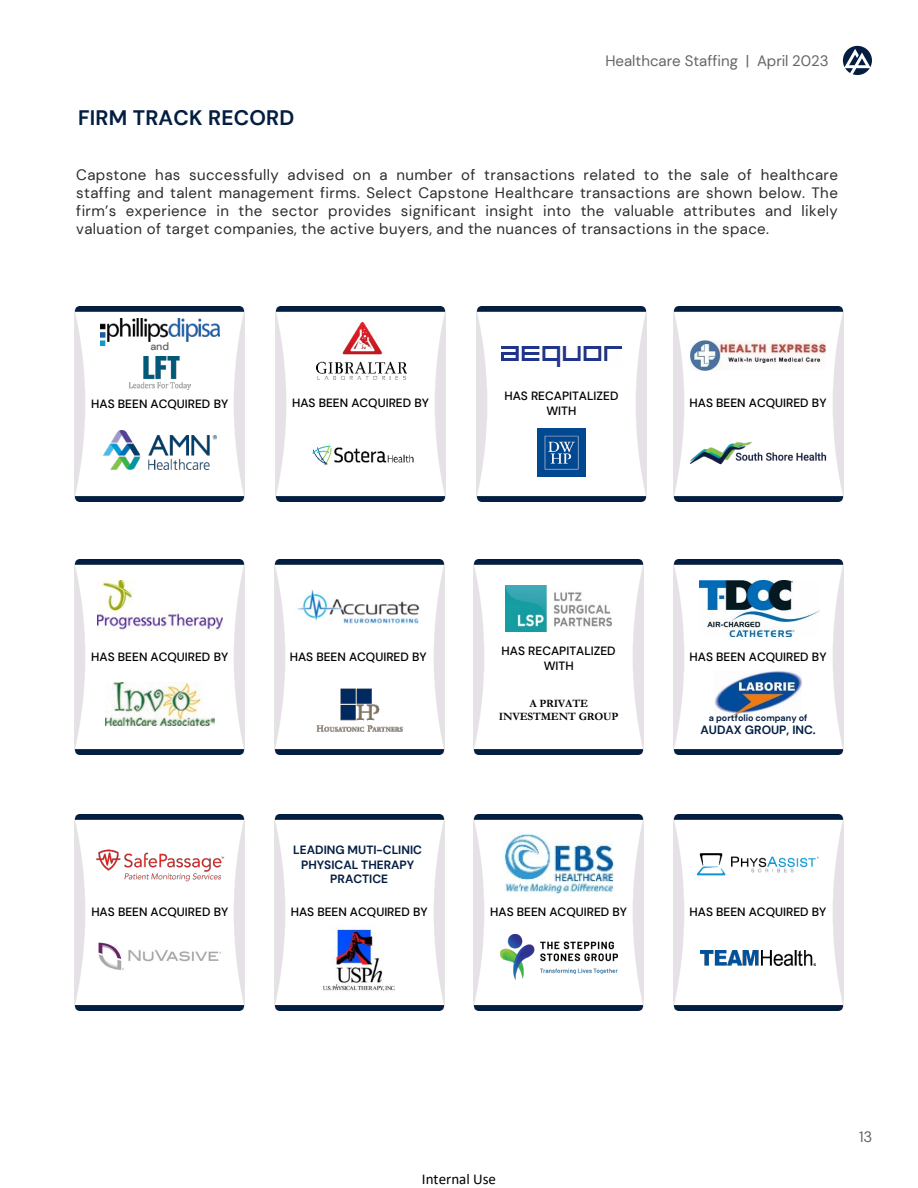
<style>
.page{position:relative;width:918px;height:1188px;background:#fff}
.page>*{position:absolute;margin:0;border:0;box-sizing:border-box;transform-origin:0 0}
.t1{font:700 21px "DM Sans";letter-spacing:.01em;color:#041e42}
.t2{font:15px/18px "DM Sans";letter-spacing:.025em;color:#2e2c2c;text-align:justify}
.t3{font:15px "DM Sans";color:#63666a}
.t4{font:15px "Calibri";color:#000}
.t5{font:500 12px/14.4px "DM Sans";color:#000;text-align:center}
.t6{font:700 12px "DM Sans";color:#041e42}
.t7{font:700 11.25px "Garamond";letter-spacing:-.015em;color:#000}
.t8{font:500 10.5px "DM Sans";color:#606060}
.t9{font:700 9px "DM Sans";letter-spacing:.005em;color:#041e42}
</style>
<div class="page">
<svg style="left:843px;top:46px;width:29px;height:29px"></svg>
<img style="left:673px;top:306px;width:171px;height:195px">
<img style="left:691px;top:341px;width:135px;height:30px">
<img style="left:690px;top:441px;width:136px;height:24px">
<img style="left:74px;top:306px;width:171px;height:195px">
<img style="left:103px;top:431px;width:114px;height:38px">
<img style="left:130px;top:357px;width:60px;height:33px">
<img style="left:101px;top:319px;width:118px;height:27px">
<img style="left:275px;top:306px;width:171px;height:195px">
<img style="left:317px;top:323px;width:90px;height:56px">
<img style="left:311px;top:444px;width:103px;height:23px">
<img style="left:476px;top:306px;width:171px;height:195px">
<img style="left:501px;top:346px;width:121px;height:21px">
<img style="left:537px;top:428px;width:48px;height:48px">
<img style="left:74px;top:559px;width:171px;height:196px">
<img style="left:105px;top:683px;width:109px;height:42px">
<img style="left:97px;top:580px;width:125px;height:50px">
<img style="left:274px;top:559px;width:171px;height:196px">
<img style="left:295px;top:590px;width:128px;height:36px">
<img style="left:312px;top:682px;width:94px;height:54px">
<img style="left:473px;top:559px;width:171px;height:196px">
<img style="left:506px;top:586px;width:106px;height:46px">
<img style="left:673px;top:559px;width:171px;height:196px">
<img style="left:700px;top:580px;width:120px;height:56px">
<img style="left:715px;top:671px;width:86px;height:49px">
<img style="left:74px;top:815px;width:171px;height:195px">
<img style="left:95px;top:849px;width:129px;height:32px">
<img style="left:95px;top:942px;width:130px;height:28px">
<img style="left:274px;top:815px;width:171px;height:195px">
<img style="left:324px;top:925px;width:71px;height:71px">
<img style="left:673px;top:815px;width:171px;height:195px">
<img style="left:696px;top:852px;width:124px;height:24px">
<img style="left:701px;top:951px;width:115px;height:14px">
<img style="left:473px;top:815px;width:171px;height:195px">
<img style="left:503px;top:832px;width:111px;height:62px">
<img style="left:500px;top:935px;width:117px;height:45px">
<p class="t1" style="left:78px;top:105px;width:218px">FIRM TRACK RECORD</p>
<p class="t3" style="left:605px;top:51px;width:225px">Healthcare Staffing | April 2023</p>
<p class="t2" style="left:76px;top:165px;width:763px">Capstone has successfully advised on a number of transactions related to the sale of healthcare staffing and talent management firms. Select Capstone Healthcare transactions are shown below. The firm’s experience in the sector provides significant insight into the valuable attributes and likely valuation of target companies, the active buyers, and the nuances of transactions in the space.</p>
<p class="t8" style="left:150px;top:340px;width:20px">and</p>
<p class="t5" style="left:292px;top:396px;width:138px">HAS BEEN ACQUIRED BY</p>
<p class="t5" style="left:504px;top:389px;width:116px">HAS RECAPITALIZED<br>WITH</p>
<p class="t5" style="left:91px;top:396px;width:138px">HAS BEEN ACQUIRED BY</p>
<p class="t5" style="left:690px;top:396px;width:138px">HAS BEEN ACQUIRED BY</p>
<p class="t5" style="left:91px;top:650px;width:138px">HAS BEEN ACQUIRED BY</p>
<p class="t5" style="left:290px;top:649px;width:138px">HAS BEEN ACQUIRED BY</p>
<p class="t5" style="left:502px;top:644px;width:116px">HAS RECAPITALIZED<br>WITH</p>
<p class="t7" style="left:530px;top:695px;width:60px">A PRIVATE</p>
<p class="t7" style="left:499px;top:709px;width:121px">INVESTMENT GROUP</p>
<p class="t6" style="left:293px;top:842px;width:130px">LEADING MUTI-CLINIC</p>
<p class="t6" style="left:301px;top:857px;width:115px">PHYSICAL THERAPY</p>
<p class="t6" style="left:330px;top:871px;width:59px">PRACTICE</p>
<p class="t5" style="left:690px;top:650px;width:138px">HAS BEEN ACQUIRED BY</p>
<p class="t9" style="left:709px;top:712px;width:100px">a portfolio company of</p>
<p class="t6" style="left:700px;top:723px;width:117px">AUDAX GROUP, INC.</p>
<p class="t5" style="left:91px;top:905px;width:138px">HAS BEEN ACQUIRED BY</p>
<p class="t5" style="left:291px;top:905px;width:138px">HAS BEEN ACQUIRED BY</p>
<p class="t5" style="left:490px;top:905px;width:138px">HAS BEEN ACQUIRED BY</p>
<p class="t5" style="left:690px;top:905px;width:138px">HAS BEEN ACQUIRED BY</p>
<p class="t4" style="left:422px;top:1169px;width:76px">Internal Use</p>
<p class="t3" style="left:859px;top:1128px;width:15px">13</p>
</div>
